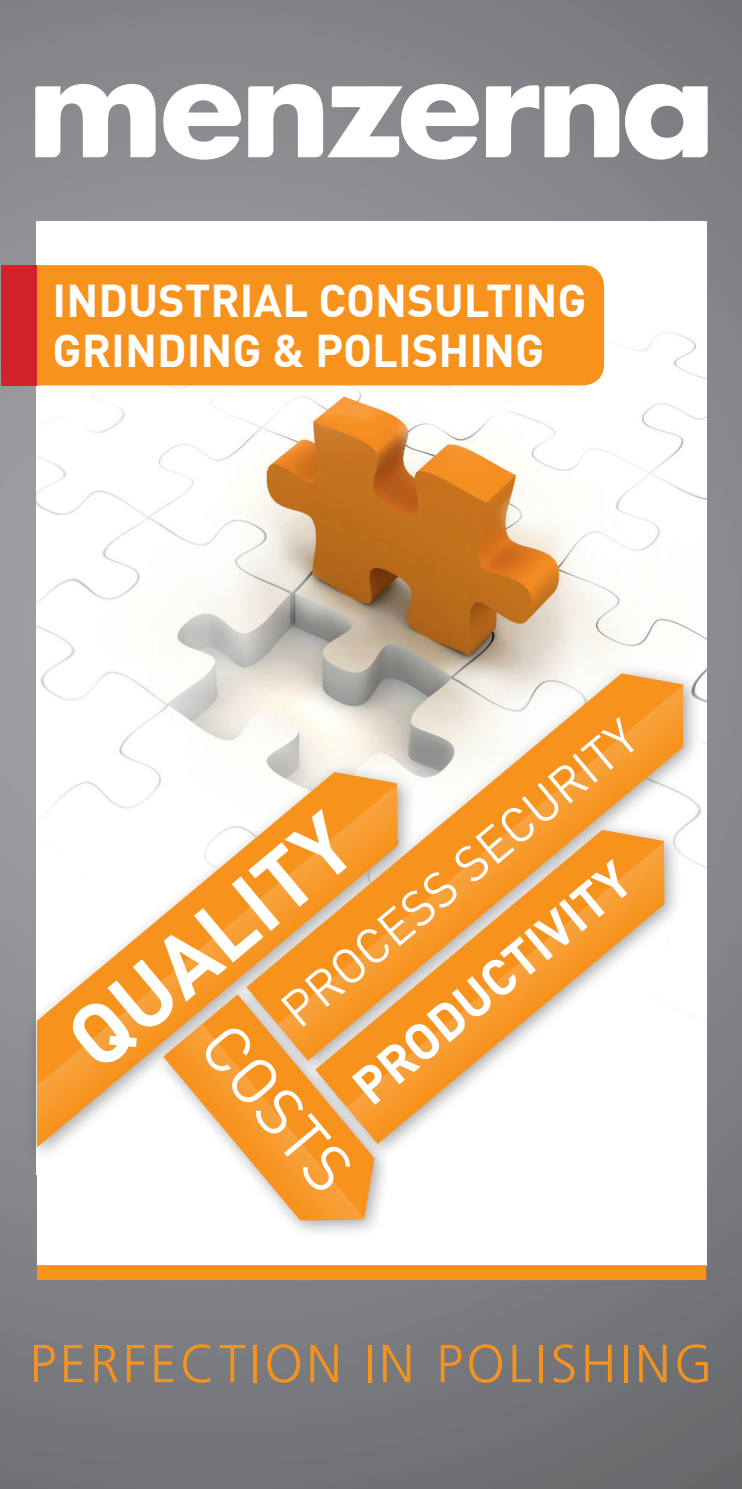
<style>
.page{position:relative;width:742px;height:1489px;background:#fff}
.page>*{position:absolute;margin:0;border:0;box-sizing:border-box;transform-origin:0 0}
.t1{font:700 85.5px "DIN Offc Pro";color:#fff}
.t2{font:65px "DIN Offc Pro";color:#fff}
.t3{font:700 50.75px "DIN Offc Pro";color:#fff}
.t4{font:49px "DIN Offc Pro";color:#fff}
.t5{font:700 45px "DIN Offc Pro";color:#fff}
</style>
<div class="page">
<img style="left:0;top:0;width:742px;height:1488px">
<svg style="left:163px;top:84px;width:78px;height:76px"></svg>
<svg style="left:248px;top:84px;width:231px;height:76px"></svg>
<svg style="left:486px;top:84px;width:133px;height:73px"></svg>
<svg style="left:35px;top:84px;width:121px;height:73px"></svg>
<svg style="left:625px;top:84px;width:82px;height:76px"></svg>
<div style="left:37px;top:221px;width:669px;height:1044px;background:#fff"></div>
<img style="left:37px;top:285px;width:669px;height:583px">
<div style="left:37px;top:265px;width:567px;height:120px;background:#f7931d"></div>
<div style="left:1px;top:265px;width:36px;height:120px;background:#d1232a"></div>
<div style="left:37px;top:1264px;width:669px;height:15px;background:#f7931d"></div>
<svg style="left:34px;top:1344px;width:21px;height:37px"></svg>
<svg style="left:64px;top:1344px;width:19px;height:37px"></svg>
<svg style="left:94px;top:1344px;width:24px;height:37px"></svg>
<svg style="left:127px;top:1344px;width:18px;height:37px"></svg>
<svg style="left:154px;top:1344px;width:19px;height:37px"></svg>
<svg style="left:183px;top:1344px;width:27px;height:38px"></svg>
<svg style="left:219px;top:1344px;width:26px;height:37px"></svg>
<hr style="left:253px;top:1344px;width:4px;height:37px;background:#f7931d">
<svg style="left:267px;top:1344px;width:33px;height:38px"></svg>
<svg style="left:310px;top:1344px;width:28px;height:37px"></svg>
<hr style="left:368px;top:1344px;width:3px;height:37px;background:#f7931d">
<svg style="left:383px;top:1344px;width:27px;height:37px"></svg>
<svg style="left:441px;top:1344px;width:20px;height:37px"></svg>
<svg style="left:469px;top:1344px;width:33px;height:38px"></svg>
<svg style="left:512px;top:1344px;width:19px;height:37px"></svg>
<hr style="left:539px;top:1344px;width:4px;height:37px;background:#f7931d">
<svg style="left:554px;top:1344px;width:20px;height:38px"></svg>
<svg style="left:585px;top:1344px;width:26px;height:37px"></svg>
<hr style="left:624px;top:1344px;width:3px;height:37px;background:#f7931d">
<svg style="left:639px;top:1344px;width:27px;height:37px"></svg>
<svg style="left:677px;top:1344px;width:30px;height:38px"></svg>
<div style="left:25px;top:761px;width:391px;height:402px;background:#231f20;opacity:.4"></div>
<div style="left:154px;top:984px;width:238px;height:254px;background:#231f20;opacity:.4"></div>
<svg style="left:163px;top:1147px;width:211px;height:73px"></svg>
<div style="left:237px;top:662px;width:465px;height:415px;background:#231f20;opacity:.4"></div>
<svg style="left:246px;top:673px;width:437px;height:111px"></svg>
<div style="left:306px;top:818px;width:377px;height:342px;background:#fff"></div>
<svg style="left:37px;top:784px;width:360px;height:363px"></svg>
<svg style="left:365px;top:1060px;width:133px;height:83px"></svg>
<svg style="left:165px;top:1024px;width:200px;height:194px"></svg>
<svg style="left:277px;top:685px;width:406px;height:375px"></svg>
<p class="t5" style="left:53px;top:263px;width:535px">INDUSTRIAL CONSULTING</p>
<p class="t5" style="left:53px;top:313px;width:493px">GRINDING &amp; POLISHING</p>
<p class="t4" style="left:263px;top:987px;width:448px;rotate:-40deg">PROCESS SECURITY</p>
<p class="t1" style="left:34px;top:995px;width:342px;rotate:-40deg">QUALITY</p>
<p class="t3" style="left:333px;top:1061px;width:346px;rotate:-40deg">PRODUCTIVITY</p>
<p class="t2" style="left:254px;top:1000px;width:196px;rotate:50deg">COSTS</p>
</div>
